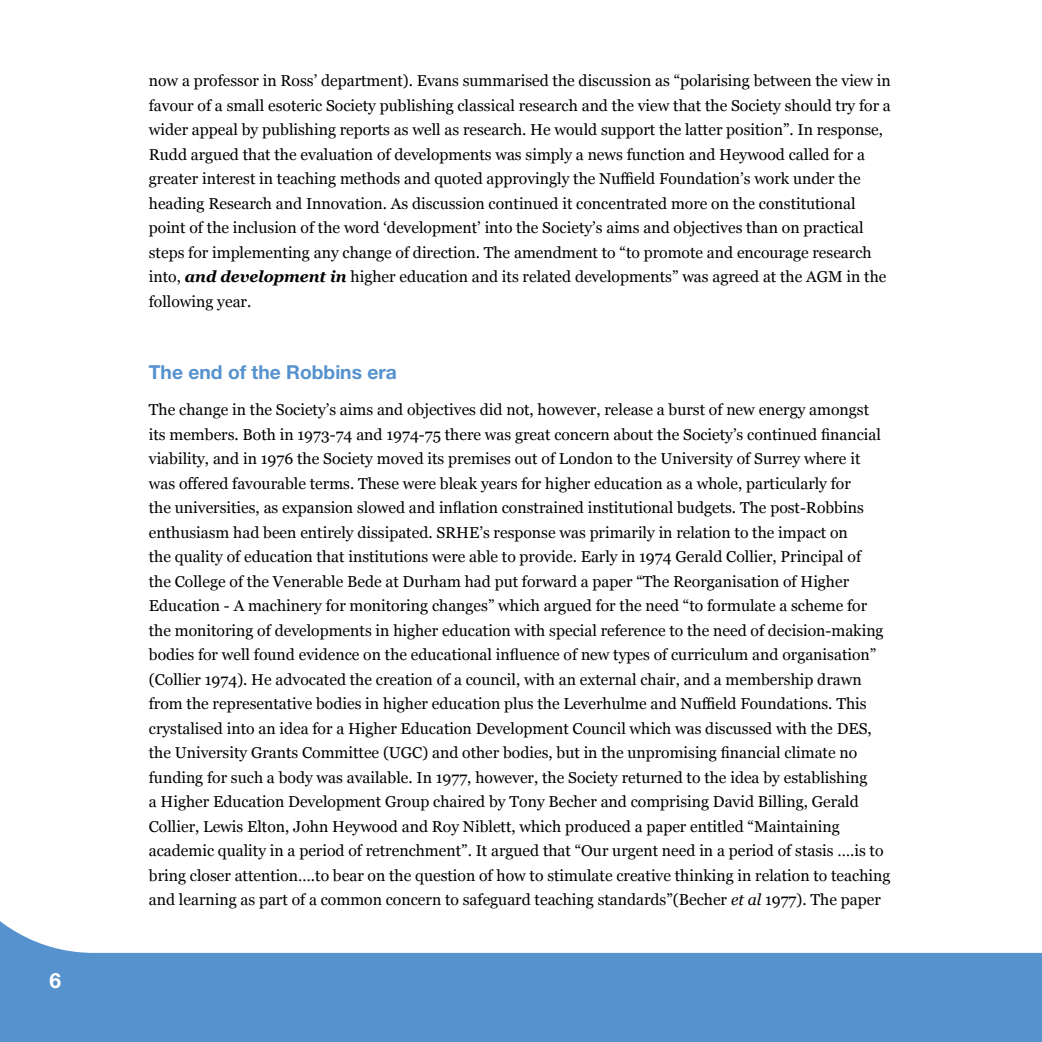
<style>
.page{position:relative;width:1042px;height:1042px;background:#fff}
.page>*{position:absolute;margin:0;border:0;box-sizing:border-box;transform-origin:0 0}
.t1{font:700 21px "Helvetica Neue LT Std";color:#fff}
.t2{font:700 19.25px "Helvetica Neue";color:#5692ce}
.t3{font:15.75px/24.5px "Georgia";color:#000}
.s1{font-weight:700;font-style:italic}
.s2{font-style:italic}
</style>
<div class="page">
<svg style="left:0;top:921px;width:1042px;height:121px;fill:#5592ce"></svg>
<div style="left:0;top:1003px;width:24px;height:39px;background:#5592ce"></div>
<h1 class="t1" style="left:50px;top:967px;width:13px">6</h1>
<p class="t3" style="left:149px;top:68px;width:743px">now a professor in Ross’ department). Evans summarised the discussion as “polarising between the view in favour of a small esoteric Society publishing classical research and the view that the Society should try for a wider appeal by publishing reports as well as research. He would support the latter position”. In response, Rudd argued that the evaluation of developments was simply a news function and Heywood called for a greater interest in teaching methods and quoted approvingly the Nuffield Foundation’s work under the heading Research and Innovation. As discussion continued it concentrated more on the constitutional point of the inclusion of the word ‘development’ into the Society’s aims and objectives than on practical steps for implementing any change of direction. The amendment to “to promote and encourage research into, <span class="s1">and development in</span> higher education and its related developments” was agreed at the AGM in the following year.</p>
<p class="t2" style="left:149px;top:360px;width:250px">The end of the Robbins era</p>
<p class="t3" style="left:149px;top:397px;width:743px">The change in the Society’s aims and objectives did not, however, release a burst of new energy amongst<br>its members. Both in 1973-74 and 1974-75 there was great concern about the Society’s continued financial viability, and in 1976 the Society moved its premises out of London to the University of Surrey where it was offered favourable terms. These were bleak years for higher education as a whole, particularly for<br>the universities, as expansion slowed and inflation constrained institutional budgets. The post-Robbins enthusiasm had been entirely dissipated. SRHE’s response was primarily in relation to the impact on<br>the quality of education that institutions were able to provide. Early in 1974 Gerald Collier, Principal of<br>the College of the Venerable Bede at Durham had put forward a paper “The Reorganisation of Higher Education - A machinery for monitoring changes” which argued for the need “to formulate a scheme for the monitoring of developments in higher education with special reference to the need of decision-making bodies for well found evidence on the educational influence of new types of curriculum and organisation” (Collier 1974). He advocated the creation of a council, with an external chair, and a membership drawn from the representative bodies in higher education plus the Leverhulme and Nuffield Foundations. This crystalised into an idea for a Higher Education Development Council which was discussed with the DES, the University Grants Committee (UGC) and other bodies, but in the unpromising financial climate no funding for such a body was available. In 1977, however, the Society returned to the idea by establishing<br>a Higher Education Development Group chaired by Tony Becher and comprising David Billing, Gerald Collier, Lewis Elton, John Heywood and Roy Niblett, which produced a paper entitled “Maintaining academic quality in a period of retrenchment”. It argued that “Our urgent need in a period of stasis ….is to bring closer attention….to bear on the question of how to stimulate creative thinking in relation to teaching and learning as part of a common concern to safeguard teaching standards”(Becher <span class="s2">et al</span> 1977). The paper</p>
</div>
